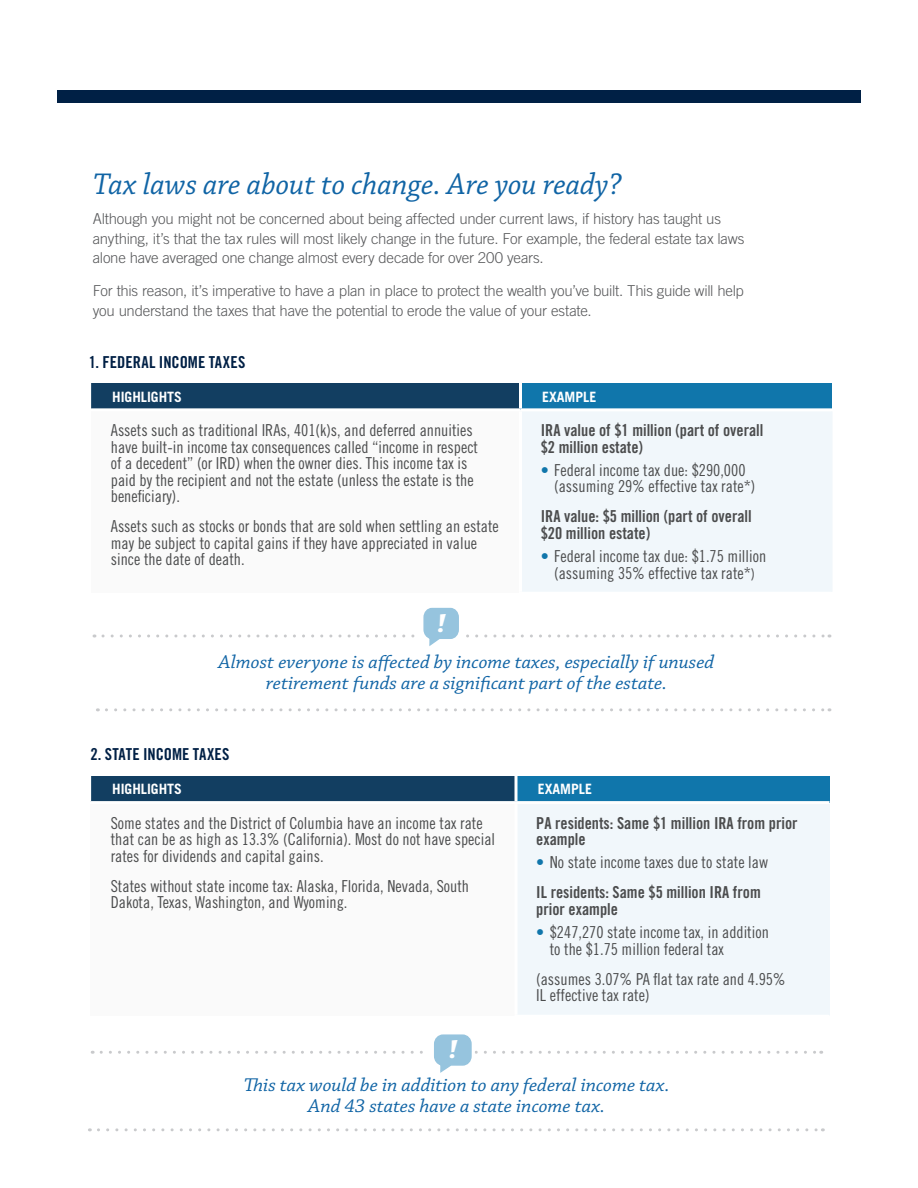
<style>
.page{position:relative;width:918px;height:1188px;background:#fff}
.page>*{position:absolute;margin:0;border:0;box-sizing:border-box;transform-origin:0 0}
.H2_-_chaparral{font:italic 31.5px "Chaparral Pro";color:#1064a5}
.t1{font:italic 700 27.6px "Chaparral Pro";color:#fff;scale:1.04 1}
.quote{font:italic 19.5px/21px "Chaparral Pro";color:#1064a5;text-align:center;scale:1.04 1}
.Table_body{font:16.5px/16.5px "Trade Gothic LT Std Cn 18";color:#4b4c4d}
.Table_body-2{font:16.5px/16.5px "Trade Gothic LT Std Bd Cn 20";color:#4b4c4d}
.H2header{font:16.5px "Trade Gothic Bold Cond Twenty";color:#002045}
.Body{font:300 15px/19.5px "Trade Gothic LT Std";letter-spacing:-.015em;color:#57585a}
.H3_Table_Head{font:700 14.25px "Trade Gothic LT Std";color:#fff}
.s1{color:#1076ab}
.s2{font-size:15px}
</style>
<div class="page">
<div style="left:91px;top:383px;width:429px;height:27px;background:#123e61"></div>
<div style="left:520px;top:383px;width:312px;height:27px;background:#1076ab"></div>
<div style="left:91px;top:410px;width:429px;height:182px;background:#fafafa"></div>
<div style="left:520px;top:410px;width:312px;height:182px;background:#f1f7fb"></div>
<hr style="left:520px;top:408px;width:312px;height:3px;background:#fff">
<hr style="left:519px;top:383px;width:3px;height:25px;background:#fff">
<hr style="left:90px;top:408px;width:430px;height:3px;background:#fff">
<hr style="left:519px;top:411px;width:3px;height:181px;background:#fff">
<hr style="left:832px;top:411px;width:1px;height:181px;background:#f1f7fb">
<div style="left:57px;top:90px;width:804px;height:12px;background:#002045"></div>
<svg style="left:106px;top:708px;width:724px;height:3px"></svg>
<svg style="left:103px;top:607px;width:727px;height:39px"></svg>
<div style="left:91px;top:776px;width:425px;height:27px;background:#123e61"></div>
<div style="left:516px;top:776px;width:313px;height:27px;background:#1076ab"></div>
<div style="left:91px;top:803px;width:425px;height:213px;background:#fafafa"></div>
<div style="left:516px;top:803px;width:313px;height:213px;background:#f1f7fb"></div>
<hr style="left:516px;top:801px;width:314px;height:3px;background:#fff">
<hr style="left:514px;top:1015px;width:316px;height:1px;background:#fff">
<svg style="left:514px;top:776px;width:4px;height:25px"></svg>
<hr style="left:90px;top:801px;width:426px;height:3px;background:#fff">
<hr style="left:514px;top:804px;width:4px;height:211px;background:#fff">
<hr style="left:829px;top:804px;width:1px;height:211px;background:#f1f7fb">
<svg style="left:98px;top:1128px;width:725px;height:3px"></svg>
<svg style="left:101px;top:1034px;width:721px;height:39px"></svg>
<h2 class="H2_-_chaparral" style="left:93px;top:167px;width:530px">Tax laws are about to change. Are you ready?</h2>
<p class="Body" style="left:93px;top:209px;width:653px">Although you might not be concerned about being affected under current laws, if history has taught us anything, it’s that the tax rules will most likely change in the future. For example, the federal estate tax laws alone have averaged one change almost every decade for over 200 years.</p>
<p class="Body" style="left:93px;top:281px;width:653px">For this reason, it’s imperative to have a plan in place to protect the wealth you’ve built. This guide will help you understand the taxes that have the potential to erode the value of your estate.</p>
<h2 class="H2header" style="left:89px;top:352px;width:158px">1. FEDERAL INCOME TAXES</h2>
<h3 class="H3_Table_Head" style="left:112px;top:388px;width:71px">HIGHLIGHTS</h3>
<p class="Table_body" style="left:111px;top:422px;width:369px">Assets such as traditional IRAs, 401(k)s, and deferred annuities have built-in income tax consequences called “income in respect of a decedent” (or IRD) when the owner dies. This income tax is paid by the recipient and not the estate (unless the estate is the beneficiary).</p>
<p class="Table_body" style="left:111px;top:518px;width:389px">Assets such as stocks or bonds that are sold when settling an estate may be subject to capital gains if they have appreciated in value since the date of death.</p>
<h2 class="t1" style="left:437px;top:607px;width:10px">!</h2>
<h3 class="H3_Table_Head" style="left:542px;top:388px;width:56px">EXAMPLE</h3>
<p class="Table_body-2" style="left:541px;top:422px;width:224px">IRA value of $1 million (part of overall $2 million estate)</p>
<p class="Table_body" style="left:554px;top:461px;width:203px;text-indent:-14px"><span class="s1">•</span> Federal income tax due: $290,000 (assuming 29% effective tax rate*)</p>
<p class="Table_body-2" style="left:541px;top:508px;width:212px">IRA value: $5 million (part of overall $20 million estate)</p>
<p class="Table_body" style="left:541px;top:548px;width:227px;text-align:center"><span class="s1">•</span> Federal income tax due: $1.75 million (assuming 35% effective tax rate*<span class="s2">)</span></p>
<p class="quote" style="left:219px;top:652px;width:478px">Almost everyone is affected by income taxes, especially if unused retirement funds are a significant part of the estate.</p>
<h2 class="H2header" style="left:90px;top:744px;width:141px">2. STATE INCOME TAXES</h2>
<h3 class="H3_Table_Head" style="left:112px;top:780px;width:71px">HIGHLIGHTS</h3>
<p class="Table_body" style="left:111px;top:814px;width:386px">Some states and the District of Columbia have an income tax rate that can be as high as 13.3% (California). Most do not have special rates for dividends and capital gains.</p>
<p class="Table_body" style="left:111px;top:877px;width:360px">States without state income tax: Alaska, Florida, Nevada, South<br>Dakota, Texas, Washington, and Wyoming.</p>
<h2 class="t1" style="left:449px;top:1033px;width:10px">!</h2>
<h3 class="H3_Table_Head" style="left:538px;top:780px;width:56px">EXAMPLE</h3>
<p class="Table_body-2" style="left:536px;top:814px;width:263px">PA residents: Same $1 million IRA from prior example</p>
<p class="Table_body" style="left:536px;top:854px;width:233px"><span class="s1">•</span> No state income taxes due to state law</p>
<p class="Table_body-2" style="left:536px;top:884px;width:226px">IL residents: Same $5 million IRA from prior example</p>
<p class="Table_body" style="left:550px;top:924px;width:221px;text-indent:-14px"><span class="s1">•</span> $247,270 state income tax, in addition to the $1.75 million federal tax</p>
<p class="Table_body" style="left:536px;top:970px;width:251px">(assumes 3.07% PA flat tax rate and 4.95%<br>IL effective tax rate)</p>
<p class="quote" style="left:244px;top:1075px;width:411px">This tax would be in addition to any federal income tax.<br>And 43 states have a state income tax.</p>
</div>
